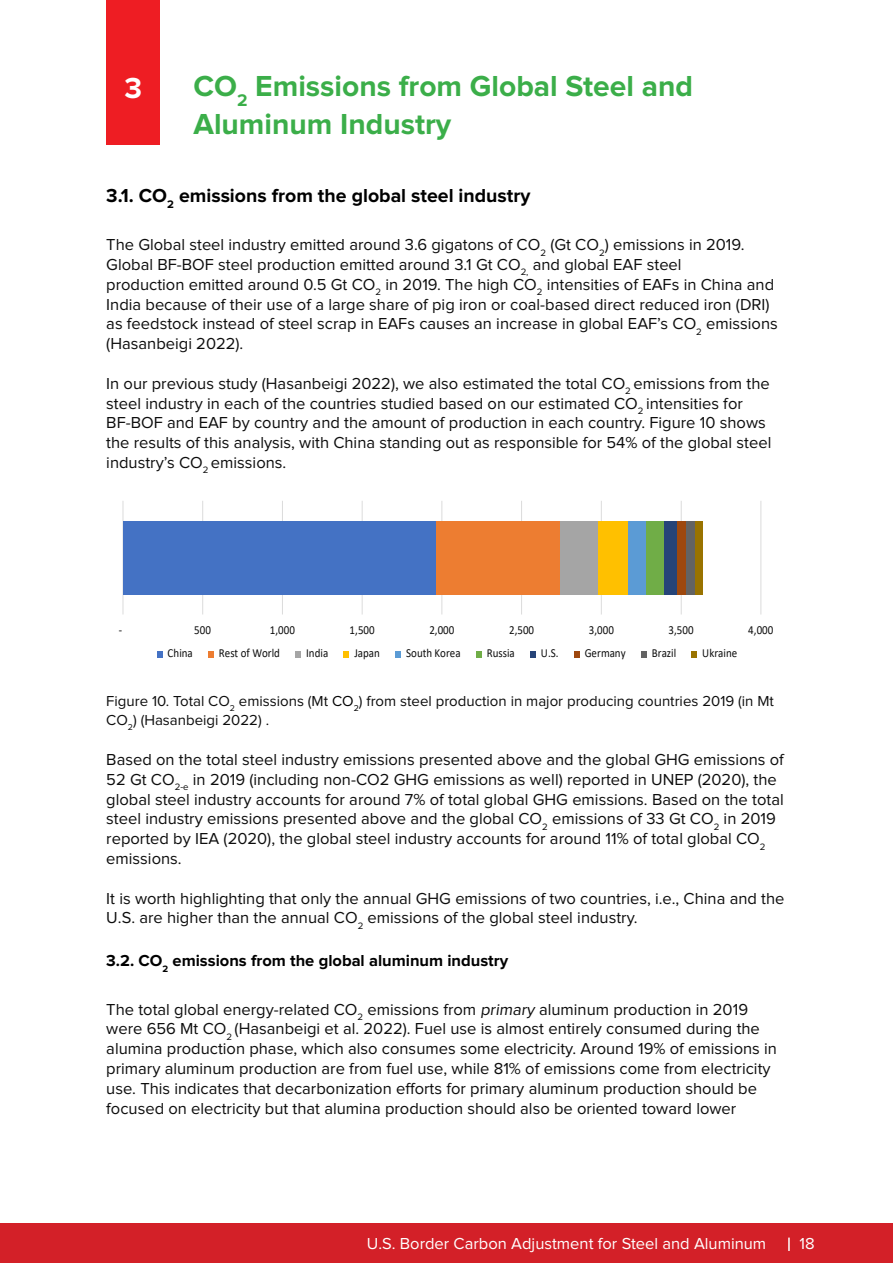
<style>
.page{position:relative;width:893px;height:1263px;background:#fff}
.page>*{position:absolute;margin:0;border:0;box-sizing:border-box;transform-origin:0 0}
.Heading_1{font:700 30px "Proxima Nova";color:#3bae49}
.t1{font:700 30px "Proxima Nova";color:#fff}
.Heading_2{font:700 19.5px "Proxima Nova";color:#000}
.t2{font:16.5px/19.8px "Proxima Nova";color:#0d0d0d}
.t3{font:16.5px "Proxima Nova";color:#fff}
.Heading_2-2{font:700 16.5px "Proxima Nova";color:#000}
.t4{font:15px/19.8px "Proxima Nova";color:#0d0d0d}
.t5{font:12.3px "Calibri";color:#0d0d0d;scale:.89 1}
.s1{color:#000}
</style>
<div class="page">
<div style="left:0;top:1222px;width:893px;height:41px;background:#d32028"></div>
<svg style="left:788px;top:1237px;width:2px;height:14px"></svg>
<div style="left:106px;top:1px;width:53px;height:144px;background:#ee1d23"></div>
<hr style="left:123px;top:501px;width:1px;height:113px;background:#d9d9d9">
<hr style="left:202px;top:501px;width:1px;height:113px;background:#d9d9d9">
<hr style="left:282px;top:501px;width:1px;height:113px;background:#d9d9d9">
<hr style="left:362px;top:501px;width:1px;height:113px;background:#d9d9d9">
<hr style="left:441px;top:501px;width:1px;height:113px;background:#d9d9d9">
<hr style="left:521px;top:501px;width:1px;height:113px;background:#d9d9d9">
<hr style="left:601px;top:501px;width:1px;height:113px;background:#d9d9d9">
<hr style="left:681px;top:501px;width:1px;height:113px;background:#d9d9d9">
<hr style="left:760px;top:501px;width:1px;height:113px;background:#d9d9d9">
<div style="left:123px;top:521px;width:314px;height:73px;background:#4472c4"></div>
<div style="left:437px;top:521px;width:123px;height:73px;background:#ed7d31"></div>
<div style="left:560px;top:521px;width:38px;height:73px;background:#a5a5a5"></div>
<div style="left:598px;top:521px;width:30px;height:73px;background:#ffc000"></div>
<div style="left:628px;top:521px;width:19px;height:73px;background:#5b9bd5"></div>
<div style="left:647px;top:521px;width:17px;height:73px;background:#70ad47"></div>
<div style="left:664px;top:521px;width:13px;height:73px;background:#264478"></div>
<div style="left:677px;top:521px;width:9px;height:73px;background:#9e480e"></div>
<div style="left:686px;top:521px;width:9px;height:73px;background:#636363"></div>
<div style="left:695px;top:521px;width:8px;height:73px;background:#997300"></div>
<div style="left:157px;top:651px;width:6px;height:7px;background:#4472c4"></div>
<div style="left:208px;top:651px;width:6px;height:7px;background:#ed7d31"></div>
<div style="left:295px;top:651px;width:6px;height:7px;background:#a5a5a5"></div>
<div style="left:343px;top:651px;width:6px;height:7px;background:#ffc000"></div>
<div style="left:395px;top:651px;width:6px;height:7px;background:#5b9bd5"></div>
<div style="left:476px;top:651px;width:6px;height:7px;background:#70ad47"></div>
<div style="left:530px;top:651px;width:6px;height:7px;background:#264478"></div>
<div style="left:574px;top:651px;width:6px;height:7px;background:#9e480e"></div>
<div style="left:641px;top:651px;width:6px;height:7px;background:#636363"></div>
<div style="left:691px;top:651px;width:6px;height:7px;background:#997300"></div>
<p class="t1" style="left:124px;top:74px;width:19px">3</p>
<p class="Heading_1" style="left:193px;top:72px;width:501px">CO<sub>2</sub> Emissions from Global Steel and</p>
<p class="Heading_1" style="left:193px;top:110px;width:259px">Aluminum Industry</p>
<p class="Heading_2" style="left:106px;top:186px;width:426px">3.1. CO<sub>2</sub> emissions from the global steel industry</p>
<p class="t2" style="left:106px;top:235px;width:640px">The Global steel industry emitted around 3.6 gigatons of CO<sub>2</sub> (Gt CO<sub>2</sub>) emissions in 2019.<br>Global BF-BOF steel production emitted around 3.1 Gt CO<sub>2,</sub> and global EAF steel</p>
<p class="t2" style="left:106px;top:275px;width:673px">production emitted around 0.5 Gt CO<sub>2</sub> in 2019. The high CO<sub>2</sub> intensities of EAFs in China and India because of their use of a large share of pig iron or coal-based direct reduced iron (DRI) as feedstock instead of steel scrap in EAFs causes an increase in global EAF’s CO<sub>2</sub> emissions (Hasanbeigi 2022).</p>
<p class="t2" style="left:106px;top:374px;width:667px">In our previous study (Hasanbeigi 2022), we also estimated the total CO<sub>2</sub> emissions from the steel industry in each of the countries studied based on our estimated CO<sub>2</sub> intensities for BF-BOF and EAF by country and the amount of production in each country. Figure 10 shows the results of this analysis, with China standing out as responsible for 54% of the global steel industry’s CO<sub>2</sub> emissions.</p>
<p class="t5" style="left:119px;top:621px;width:5px">-</p>
<p class="t5" style="left:194px;top:621px;width:20px">500</p>
<p class="t5" style="left:270px;top:621px;width:30px">1,000</p>
<p class="t5" style="left:350px;top:621px;width:30px">1,500</p>
<p class="t5" style="left:429px;top:621px;width:30px">2,000</p>
<p class="t5" style="left:509px;top:621px;width:30px">2,500</p>
<p class="t5" style="left:589px;top:621px;width:30px">3,000</p>
<p class="t5" style="left:669px;top:621px;width:30px">3,500</p>
<p class="t5" style="left:748px;top:621px;width:30px">4,000</p>
<p class="t5" style="left:168px;top:645px;width:30px">China</p>
<p class="t5" style="left:219px;top:645px;width:70px">Rest of World</p>
<p class="t5" style="left:306px;top:645px;width:26px">India</p>
<p class="t5" style="left:354px;top:645px;width:30px">Japan</p>
<p class="t5" style="left:406px;top:645px;width:63px">South Korea</p>
<p class="t5" style="left:487px;top:645px;width:33px">Russia</p>
<p class="t5" style="left:541px;top:645px;width:21px">U.S.</p>
<p class="t5" style="left:585px;top:645px;width:48px">Germany</p>
<p class="t5" style="left:652px;top:645px;width:29px">Brazil</p>
<p class="t5" style="left:702px;top:645px;width:41px">Ukraine</p>
<p class="t4" style="left:106px;top:691px;width:669px">Figure 10. Total CO<sub>2</sub> emissions (Mt <span class="s1">CO</span><sub>2</sub>) from steel production in major producing countries 2019 (in Mt<br>CO<sub>2</sub>) (Hasanbeigi 2022) .</p>
<p class="t2" style="left:106px;top:750px;width:679px">Based on the total steel industry emissions presented above and the global GHG emissions of 52 Gt CO<sub>2-e</sub> in 2019 (including non-CO2 GHG emissions as well) reported in UNEP (2020), the global steel industry accounts for around 7% of total global GHG emissions. Based on the total steel industry emissions presented above and the global CO<sub>2</sub> emissions of 33 Gt CO<sub>2</sub> in 2019 reported by IEA (2020), the global steel industry accounts for around 11% of total global CO<sub>2 </sub>emissions.</p>
<p class="t2" style="left:106px;top:889px;width:680px">It is worth highlighting that only the annual GHG emissions of two countries, i.e., China and the<br>U.S. are higher than the annual CO<sub>2</sub> emissions of the global steel industry.</p>
<p class="Heading_2-2" style="left:106px;top:953px;width:403px">3.2. CO<sub>2</sub> emissions from the global aluminum industry</p>
<p class="t2" style="left:106px;top:1000px;width:672px">The total global energy-related CO<sub>2</sub> emissions from primary aluminum production in 2019 were 656 Mt CO<sub>2</sub> (Hasanbeigi et al. 2022). Fuel use is almost entirely consumed during the alumina production phase, which also consumes some electricity. Around 19% of emissions in primary aluminum production are from fuel use, while 81% of emissions come from electricity use. This indicates that decarbonization efforts for primary aluminum production should be</p>
<p class="t2" style="left:106px;top:1099px;width:631px">focused on electricity but that alumina production should also be oriented toward lower</p>
<p class="t3" style="left:367px;top:1236px;width:401px">U.S. Border Carbon Adjustment for Steel and Aluminum</p>
<p class="t3" style="left:799px;top:1236px;width:17px">18</p>
</div>
